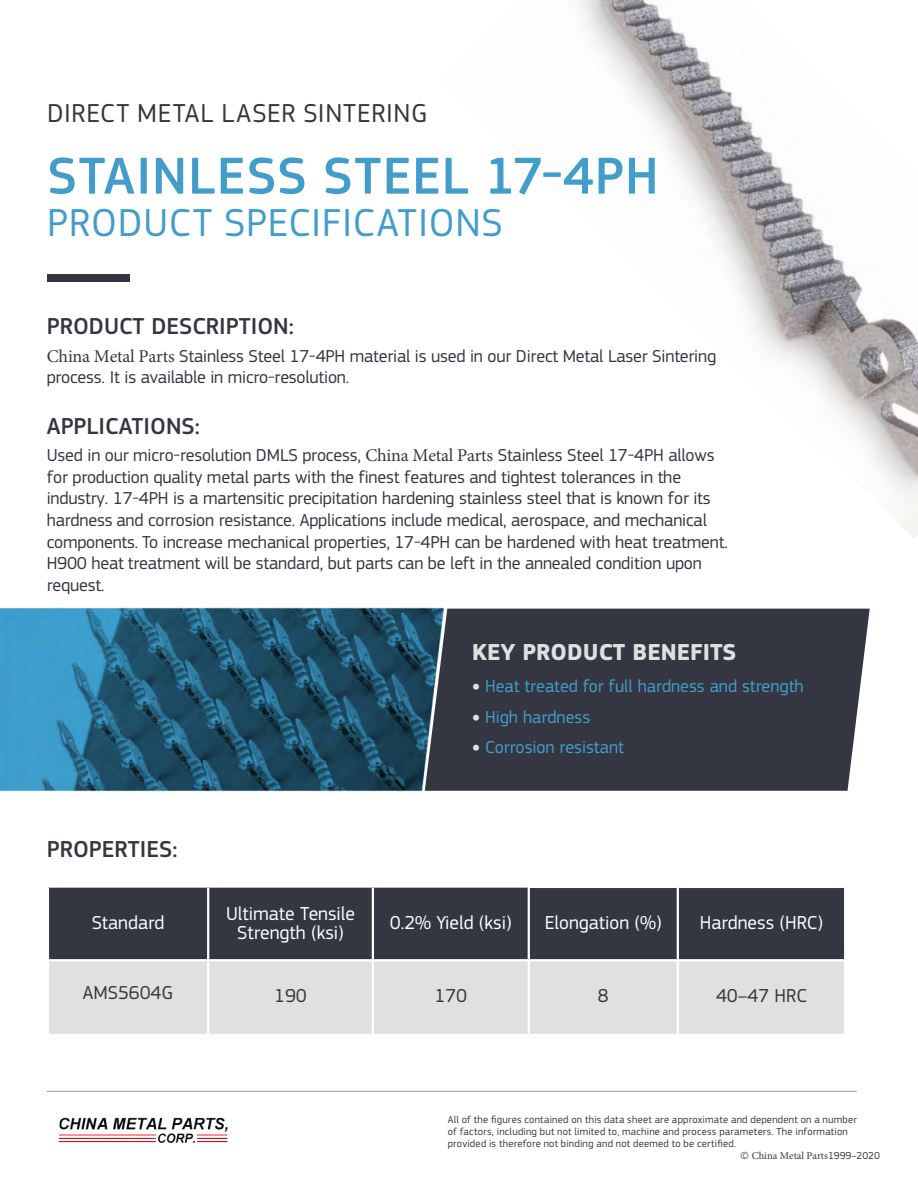
<style>
.page{position:relative;width:918px;height:1188px;background:#fff}
.page>*{position:absolute;margin:0;border:0;box-sizing:border-box;transform-origin:0 0}
.t1{font:500 54px "PF Square Sans Pro";letter-spacing:.02em;color:#429dca}
.t2{font:40.5px "PF Square Sans Pro";letter-spacing:.02em;color:#429dca}
.t3{font:27px "PF Square Sans Pro";letter-spacing:.025em;color:#343741}
.t4{font:500 24px "PF Square Sans Pro";color:#343741}
.t5{font:700 24px "PF Square Sans Pro";color:#dfe1df}
.t6{font:19.5px/19.5px "PF Square Sans Pro";color:#fff;text-align:center}
.t7{font:19.5px "PF Square Sans Pro";color:#343741}
.t8{font:18px/21.6px "PF Square Sans Pro";letter-spacing:-.01em;color:#343741}
.t9{font:18px "PF Square Sans Pro";color:#429dca}
.t10{font:10.5px/12px "PF Square Sans Pro";letter-spacing:.025em;color:#343842}
.t11{font:10.5px "Minion Pro";color:#343842}
.s1{font-family:"Minion Pro"}
.s2{font-weight:900;color:#dfe1df}
.s3{font-family:"PF Square Sans Pro"}
</style>
<div class="page">
<img style="left:580px;top:0;width:338px;height:538px">
<div style="left:49px;top:888px;width:795px;height:71px;background:#343741"></div>
<div style="left:48px;top:960px;width:160px;height:75px;background:#dfe1df"></div>
<div style="left:209px;top:961px;width:635px;height:73px;background:#dfe1df"></div>
<hr style="left:207px;top:888px;width:2px;height:71px;background:#fff">
<hr style="left:372px;top:888px;width:2px;height:71px;background:#fff">
<hr style="left:528px;top:888px;width:2px;height:71px;background:#fff">
<hr style="left:677px;top:888px;width:2px;height:71px;background:#fff">
<hr style="left:372px;top:961px;width:2px;height:73px;background:#fff">
<hr style="left:528px;top:961px;width:2px;height:73px;background:#fff">
<hr style="left:677px;top:961px;width:2px;height:73px;background:#fff">
<hr style="left:47px;top:959px;width:161px;height:2px;background:#fff">
<hr style="left:47px;top:961px;width:2px;height:73px;background:#fff">
<hr style="left:207px;top:961px;width:2px;height:73px;background:#fff">
<hr style="left:47px;top:1034px;width:161px;height:2px;background:#fff">
<div style="left:47px;top:274px;width:83px;height:7px;background:#343741"></div>
<img style="left:0;top:606px;width:445px;height:188px">
<div style="left:425px;top:609px;width:445px;height:182px;background:#343741"></div>
<hr style="left:47px;top:1091px;width:810px;height:1px;background:#9a9ba0">
<img style="left:59px;top:1117px;width:169px;height:26px">
<h3 class="t3" style="left:47px;top:97px;width:382px">DIRECT METAL LASER SINTERING</h3>
<h1 class="t1" style="left:47px;top:144px;width:613px">STAINLESS STEEL 17-4PH</h1>
<h2 class="t2" style="left:47px;top:199px;width:457px">PRODUCT SPECIFICATIONS</h2>
<h3 class="t4" style="left:47px;top:312px;width:249px">PRODUCT DESCRIPTION:</h3>
<p class="t8" style="left:47px;top:345px;width:671px"><span class="s1">China Metal Parts</span> Stainless Steel 17-4PH material is used in our Direct Metal Laser Sintering process. It is available in micro-resolution.</p>
<h3 class="t4" style="left:47px;top:412px;width:155px">APPLICATIONS:</h3>
<p class="t8" style="left:47px;top:444px;width:682px">Used in our micro-resolution DMLS process, <span class="s1">China Metal Parts</span> Stainless Steel 17-4PH allows for production quality metal parts with the finest features and tightest tolerances in the industry. 17-4PH is a martensitic precipitation hardening stainless steel that is known for its hardness and corrosion resistance. Applications include medical, aerospace, and mechanical components. To increase mechanical properties, 17-4PH can be hardened with heat treatment.<br>H900 heat treatment will be standard, but parts can be left in the annealed condition upon request.</p>
<h3 class="t4" style="left:47px;top:835px;width:132px">PROPERTIES:</h3>
<h3 class="t5" style="left:472px;top:638px;width:266px">KEY PRODUCT BENEFITS</h3>
<p class="t9" style="left:472px;top:676px;width:333px"><span class="s2">•</span> Heat treated for full hardness and strength</p>
<p class="t9" style="left:472px;top:706px;width:120px"><span class="s2">•</span> High hardness</p>
<p class="t9" style="left:472px;top:737px;width:153px"><span class="s2">•</span> Corrosion resistant</p>
<p class="t6" style="left:92px;top:912px;width:74px">Standard</p>
<p class="t6" style="left:226px;top:903px;width:131px">Ultimate Tensile<br>Strength (ksi)</p>
<p class="t6" style="left:390px;top:912px;width:123px">0.2% Yield (ksi)</p>
<p class="t6" style="left:545px;top:912px;width:118px">Elongation (%)</p>
<p class="t6" style="left:700px;top:912px;width:125px">Hardness (HRC)</p>
<p class="t7" style="left:83px;top:981px;width:92px">AMS5604G</p>
<p class="t7" style="left:274px;top:984px;width:34px">190</p>
<p class="t7" style="left:435px;top:984px;width:34px">170</p>
<p class="t7" style="left:598px;top:984px;width:12px">8</p>
<p class="t7" style="left:716px;top:984px;width:92px">40–47 HRC</p>
<p class="t10" style="left:448px;top:1113px;width:411px">All of the figures contained on this data sheet are approximate and dependent on a number of factors, including but not limited to, machine and process parameters. The information provided is therefore not binding and not deemed to be certified.</p>
<p class="t11" style="left:741px;top:1148px;width:141px"><span class="s3">©</span> China Metal Parts<span class="s3">1999–2020</span></p>
</div>
